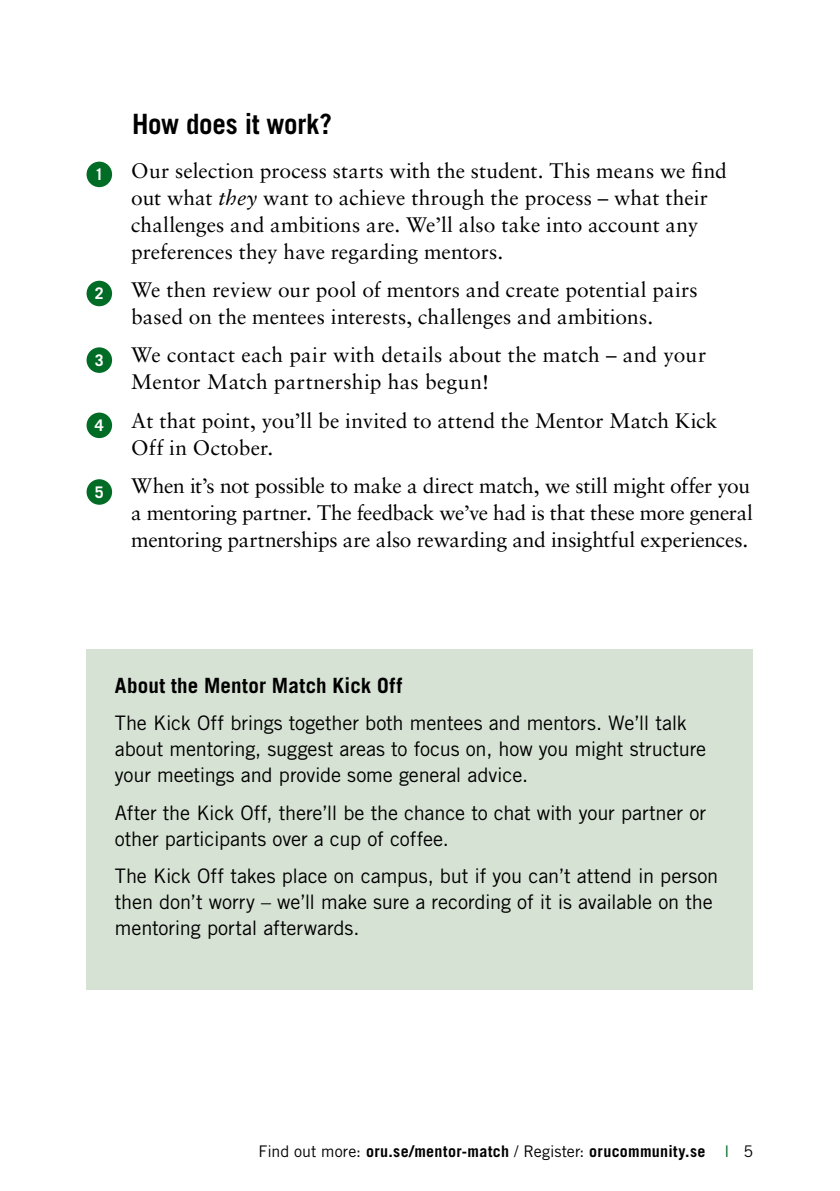
<style>
.page{position:relative;width:840px;height:1191px;background:#fff}
.page>*{position:absolute;margin:0;border:0;box-sizing:border-box;transform-origin:0 0}
.t1{font:700 28px "Trade Gothic LT Std";letter-spacing:-.01em;color:#000;scale:.96 1}
.t2{font:21px/27px "Sabon LT Std";color:#000}
.Mellanrubrik{font:700 21px "Trade Gothic LT Std";letter-spacing:.01em;color:#000}
.Text_i_ruta{font:20px/26px "Trade Gothic LT Std";letter-spacing:-.01em;color:#000}
.t3{font:700 16px "Trade Gothic LT Std";letter-spacing:.02em;color:#000}
.ORU_Bildtext_brödtex{font:700 16px "Trade Gothic LT Std";color:#fff}
.s1{font-style:italic}
.s2{font-weight:400}
.s3{font-family:"Trade Gothic LT Std Cn 18";font-weight:400;color:#006c26}
</style>
<div class="page">
<div style="left:86px;top:162px;width:26px;height:25px;background:#006c26;border-radius:50%"></div>
<div style="left:86px;top:281px;width:26px;height:25px;background:#006c26;border-radius:50%"></div>
<div style="left:86px;top:347px;width:26px;height:26px;background:#006c26;border-radius:50%"></div>
<div style="left:86px;top:412px;width:26px;height:26px;background:#006c26;border-radius:50%"></div>
<div style="left:86px;top:479px;width:26px;height:26px;background:#006c26;border-radius:50%"></div>
<div style="left:86px;top:649px;width:667px;height:340px;background:#d6e2d3"></div>
<h2 class="t1" style="left:132px;top:106px;width:210px">How does it work?</h2>
<p class="t2" style="left:131px;top:157px;width:596px;text-indent:-36px">• Our selection process starts with the student. This means we find out what <span class="s1">they</span> want to achieve through the process – what their challenges and ambitions are. We’ll also take into account any preferences they have regarding mentors.</p>
<p class="t2" style="left:95px;top:276px;width:603px;text-align:center">• We then review our pool of mentors and create potential pairs based on the mentees interests, challenges and ambitions.</p>
<p class="t2" style="left:131px;top:341px;width:576px;text-indent:-36px">• We contact each pair with details about the match – and your<br>Mentor Match partnership has begun!</p>
<p class="t2" style="left:131px;top:407px;width:587px;text-indent:-36px">• At that point, you’ll be invited to attend the Mentor Match Kick<br>Off in October.</p>
<p class="t2" style="left:131px;top:472px;width:622px;text-indent:-36px">• When it’s not possible to make a direct match, we still might offer you a mentoring partner. The feedback we’ve had is that these more general mentoring partnerships are also rewarding and insightful experiences.</p>
<p class="ORU_Bildtext_brödtex" style="left:95px;top:165px;width:10px">1</p>
<p class="ORU_Bildtext_brödtex" style="left:95px;top:284px;width:10px">2</p>
<p class="ORU_Bildtext_brödtex" style="left:95px;top:350px;width:10px">3</p>
<p class="ORU_Bildtext_brödtex" style="left:95px;top:415px;width:10px">4</p>
<p class="ORU_Bildtext_brödtex" style="left:95px;top:482px;width:10px">5</p>
<h3 class="Mellanrubrik" style="left:115px;top:672px;width:288px">About the Mentor Match Kick Off</h3>
<p class="Text_i_ruta" style="left:115px;top:710px;width:592px">The Kick Off brings together both mentees and mentors. We’ll talk about mentoring, suggest areas to focus on, how you might structure your meetings and provide some general advice.</p>
<p class="Text_i_ruta" style="left:115px;top:799px;width:592px">After the Kick Off, there’ll be the chance to chat with your partner or other participants over a cup of coffee.</p>
<p class="Text_i_ruta" style="left:115px;top:862px;width:604px">The Kick Off takes place on campus, but if you can’t attend in person then don’t worry – we’ll make sure a recording of it is available on the mentoring portal afterwards.</p>
<p class="t3" style="left:258px;top:1141px;width:496px"><span class="s2">Find out more:</span> oru.se/mentor-match <span class="s2">/ Register:</span> orucommunity.se <span class="s3">I</span> <span class="s2">5</span></p>
</div>
